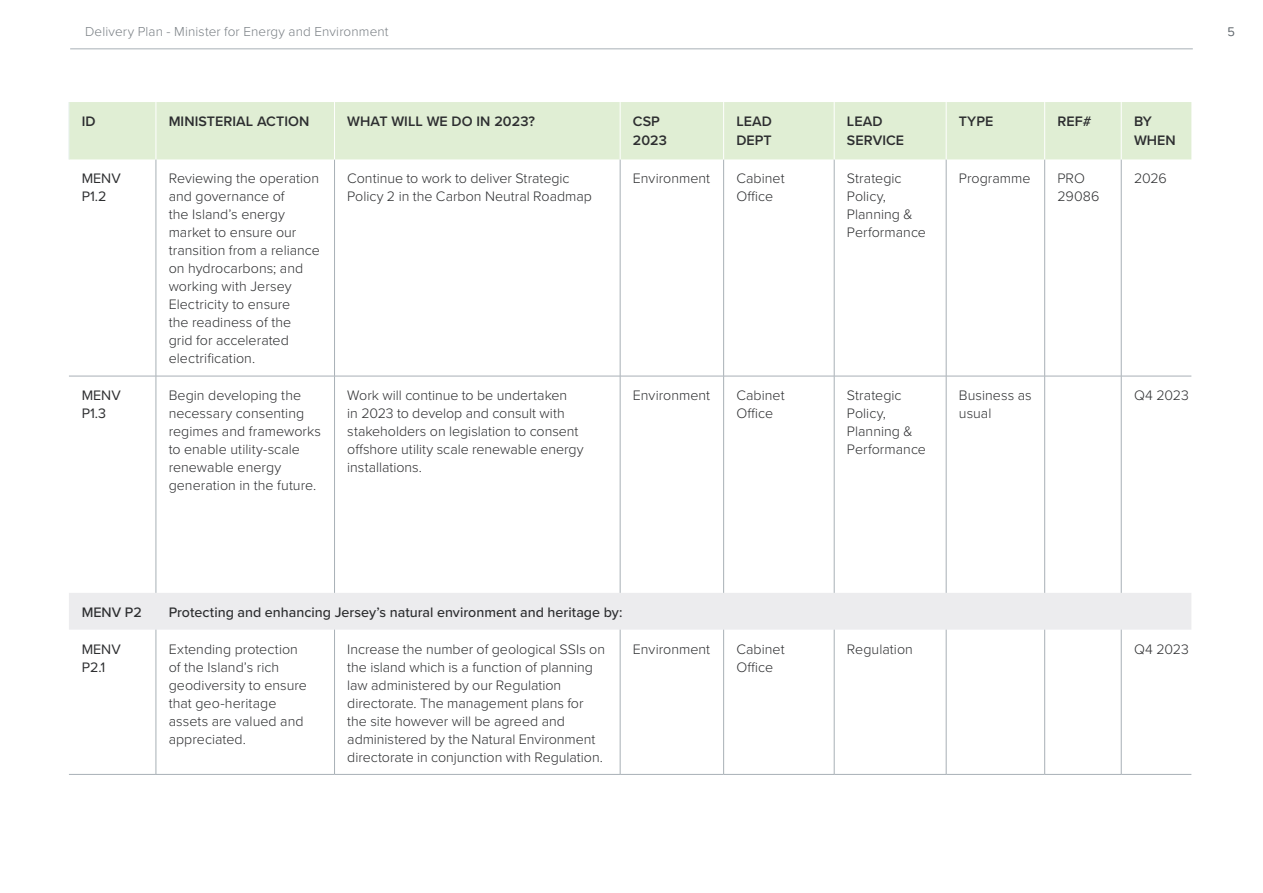
<style>
.page{position:relative;width:1263px;height:893px;background:#fff}
.page>*{position:absolute;margin:0;border:0;box-sizing:border-box;transform-origin:0 0}
.t1{font:300 14.25px/18px "Proxima Nova";color:#2d2e30}
.t2{font:600 14.25px/18.8px "Proxima Nova";letter-spacing:.005em;color:#2d2e30}
.t3{font:500 14.25px "Proxima Nova";color:#2d2e30}
.t4{font:14.25px/18px "Proxima Nova";color:#2d2e30}
.t5{font:300 13.5px "Proxima Nova";letter-spacing:.01em;color:#797f84}
.t6{font:300 12.75px "Proxima Nova";color:#6f757a}
</style>
<div class="page">
<hr style="left:70px;top:49px;width:1123px;height:1px;background:#a8b0b6">
<div style="left:70px;top:102px;width:1121px;height:57px;background:#e0eed4"></div>
<div style="left:69px;top:593px;width:1122px;height:37px;background:#ececee"></div>
<hr style="left:69px;top:376px;width:87px;height:1px;background:#a8b0b6">
<hr style="left:156px;top:376px;width:178px;height:1px;background:#a8b0b6">
<hr style="left:334px;top:376px;width:286px;height:1px;background:#a8b0b6">
<hr style="left:620px;top:376px;width:104px;height:1px;background:#a8b0b6">
<hr style="left:724px;top:376px;width:110px;height:1px;background:#a8b0b6">
<hr style="left:834px;top:376px;width:112px;height:1px;background:#a8b0b6">
<hr style="left:946px;top:376px;width:99px;height:1px;background:#a8b0b6">
<hr style="left:1045px;top:376px;width:76px;height:1px;background:#a8b0b6">
<hr style="left:1121px;top:376px;width:70px;height:1px;background:#a8b0b6">
<hr style="left:69px;top:774px;width:87px;height:1px;background:#a8b0b6">
<hr style="left:156px;top:774px;width:178px;height:1px;background:#a8b0b6">
<hr style="left:334px;top:774px;width:286px;height:1px;background:#a8b0b6">
<hr style="left:620px;top:774px;width:104px;height:1px;background:#a8b0b6">
<hr style="left:724px;top:774px;width:110px;height:1px;background:#a8b0b6">
<hr style="left:834px;top:774px;width:112px;height:1px;background:#a8b0b6">
<hr style="left:946px;top:774px;width:99px;height:1px;background:#a8b0b6">
<hr style="left:1045px;top:774px;width:76px;height:1px;background:#a8b0b6">
<hr style="left:1121px;top:774px;width:70px;height:1px;background:#a8b0b6">
<hr style="left:156px;top:159px;width:1px;height:217px;background:#a8b0b6">
<hr style="left:334px;top:159px;width:1px;height:217px;background:#a8b0b6">
<hr style="left:620px;top:159px;width:1px;height:217px;background:#a8b0b6">
<hr style="left:723px;top:159px;width:1px;height:217px;background:#a8b0b6">
<hr style="left:834px;top:159px;width:1px;height:217px;background:#a8b0b6">
<hr style="left:946px;top:159px;width:1px;height:217px;background:#a8b0b6">
<hr style="left:1044px;top:159px;width:1px;height:217px;background:#a8b0b6">
<hr style="left:1121px;top:159px;width:1px;height:217px;background:#a8b0b6">
<hr style="left:156px;top:376px;width:1px;height:217px;background:#a8b0b6">
<hr style="left:334px;top:376px;width:1px;height:217px;background:#a8b0b6">
<hr style="left:620px;top:376px;width:1px;height:217px;background:#a8b0b6">
<hr style="left:723px;top:376px;width:1px;height:217px;background:#a8b0b6">
<hr style="left:834px;top:376px;width:1px;height:217px;background:#a8b0b6">
<hr style="left:946px;top:376px;width:1px;height:217px;background:#a8b0b6">
<hr style="left:1044px;top:376px;width:1px;height:217px;background:#a8b0b6">
<hr style="left:1121px;top:376px;width:1px;height:217px;background:#a8b0b6">
<hr style="left:156px;top:630px;width:1px;height:144px;background:#a8b0b6">
<hr style="left:334px;top:630px;width:1px;height:144px;background:#a8b0b6">
<hr style="left:620px;top:630px;width:1px;height:144px;background:#a8b0b6">
<hr style="left:723px;top:630px;width:1px;height:144px;background:#a8b0b6">
<hr style="left:834px;top:630px;width:1px;height:144px;background:#a8b0b6">
<hr style="left:946px;top:630px;width:1px;height:144px;background:#a8b0b6">
<hr style="left:1044px;top:630px;width:1px;height:144px;background:#a8b0b6">
<hr style="left:1121px;top:630px;width:1px;height:144px;background:#a8b0b6">
<hr style="left:156px;top:102px;width:1px;height:57px;background:#fff">
<hr style="left:334px;top:102px;width:1px;height:57px;background:#fff">
<hr style="left:620px;top:102px;width:1px;height:57px;background:#fff">
<hr style="left:723px;top:102px;width:1px;height:57px;background:#fff">
<hr style="left:834px;top:102px;width:1px;height:57px;background:#fff">
<hr style="left:946px;top:102px;width:1px;height:57px;background:#fff">
<hr style="left:1044px;top:102px;width:1px;height:57px;background:#fff">
<hr style="left:1121px;top:102px;width:1px;height:57px;background:#fff">
<hr style="left:69px;top:102px;width:1px;height:57px;background:#e8f1ee">
<p class="t5" style="left:85px;top:22px;width:305px">Delivery Plan - Minister for Energy and Environment</p>
<p class="t6" style="left:1227px;top:22px;width:9px">5</p>
<p class="t2" style="left:82px;top:112px;width:15px">ID</p>
<p class="t2" style="left:169px;top:112px;width:142px">MINISTERIAL ACTION</p>
<p class="t2" style="left:347px;top:112px;width:189px">WHAT WILL WE DO IN 2023?</p>
<p class="t2" style="left:633px;top:112px;width:36px">CSP<br>2023</p>
<p class="t2" style="left:736px;top:112px;width:37px">LEAD<br>DEPT</p>
<p class="t2" style="left:847px;top:112px;width:59px">LEAD<br>SERVICE</p>
<p class="t2" style="left:959px;top:112px;width:36px">TYPE</p>
<p class="t2" style="left:1057px;top:112px;width:36px">REF#</p>
<p class="t2" style="left:1134px;top:112px;width:43px">BY<br>WHEN</p>
<p class="t4" style="left:82px;top:169px;width:41px">MENV<br>P1.2</p>
<p class="t1" style="left:169px;top:169px;width:153px">Reviewing the operation and governance of<br>the Island’s energy market to ensure our transition from a reliance on hydrocarbons; and working with Jersey<br>Electricity to ensure<br>the readiness of the<br>grid for accelerated electrification.</p>
<p class="t1" style="left:347px;top:169px;width:246px">Continue to work to deliver Strategic<br>Policy 2 in the Carbon Neutral Roadmap</p>
<p class="t1" style="left:633px;top:169px;width:79px">Environment</p>
<p class="t1" style="left:736px;top:169px;width:50px">Cabinet<br>Office</p>
<p class="t1" style="left:847px;top:169px;width:81px">Strategic<br>Policy,<br>Planning &amp;<br>Performance</p>
<p class="t1" style="left:959px;top:169px;width:73px">Programme</p>
<p class="t1" style="left:1057px;top:169px;width:44px">PRO<br>29086</p>
<p class="t1" style="left:1134px;top:169px;width:34px">2026</p>
<p class="t4" style="left:82px;top:386px;width:41px">MENV<br>P1.3</p>
<p class="t1" style="left:169px;top:386px;width:154px">Begin developing the necessary consenting regimes and frameworks to enable utility-scale renewable energy generation in the future.</p>
<p class="t1" style="left:347px;top:386px;width:238px">Work will continue to be undertaken<br>in 2023 to develop and consult with stakeholders on legislation to consent offshore utility scale renewable energy installations.</p>
<p class="t1" style="left:633px;top:386px;width:79px">Environment</p>
<p class="t1" style="left:736px;top:386px;width:50px">Cabinet<br>Office</p>
<p class="t1" style="left:847px;top:386px;width:81px">Strategic<br>Policy,<br>Planning &amp;<br>Performance</p>
<p class="t1" style="left:959px;top:386px;width:74px">Business as usual</p>
<p class="t1" style="left:1134px;top:386px;width:56px">Q4 2023</p>
<p class="t3" style="left:82px;top:601px;width:62px">MENV P2</p>
<p class="t3" style="left:169px;top:601px;width:455px">Protecting and enhancing Jersey’s natural environment and heritage by:</p>
<p class="t4" style="left:82px;top:639px;width:41px">MENV<br>P2.1</p>
<p class="t1" style="left:169px;top:639px;width:140px">Extending protection of the Island’s rich geodiversity to ensure that geo-heritage assets are valued and appreciated.</p>
<p class="t1" style="left:347px;top:639px;width:259px">Increase the number of geological SSIs on the island which is a function of planning law administered by our Regulation directorate. The management plans for the site however will be agreed and administered by the Natural Environment directorate in conjunction with Regulation.</p>
<p class="t1" style="left:633px;top:639px;width:79px">Environment</p>
<p class="t1" style="left:736px;top:639px;width:50px">Cabinet<br>Office</p>
<p class="t1" style="left:847px;top:639px;width:67px">Regulation</p>
<p class="t1" style="left:1134px;top:639px;width:56px">Q4 2023</p>
</div>
